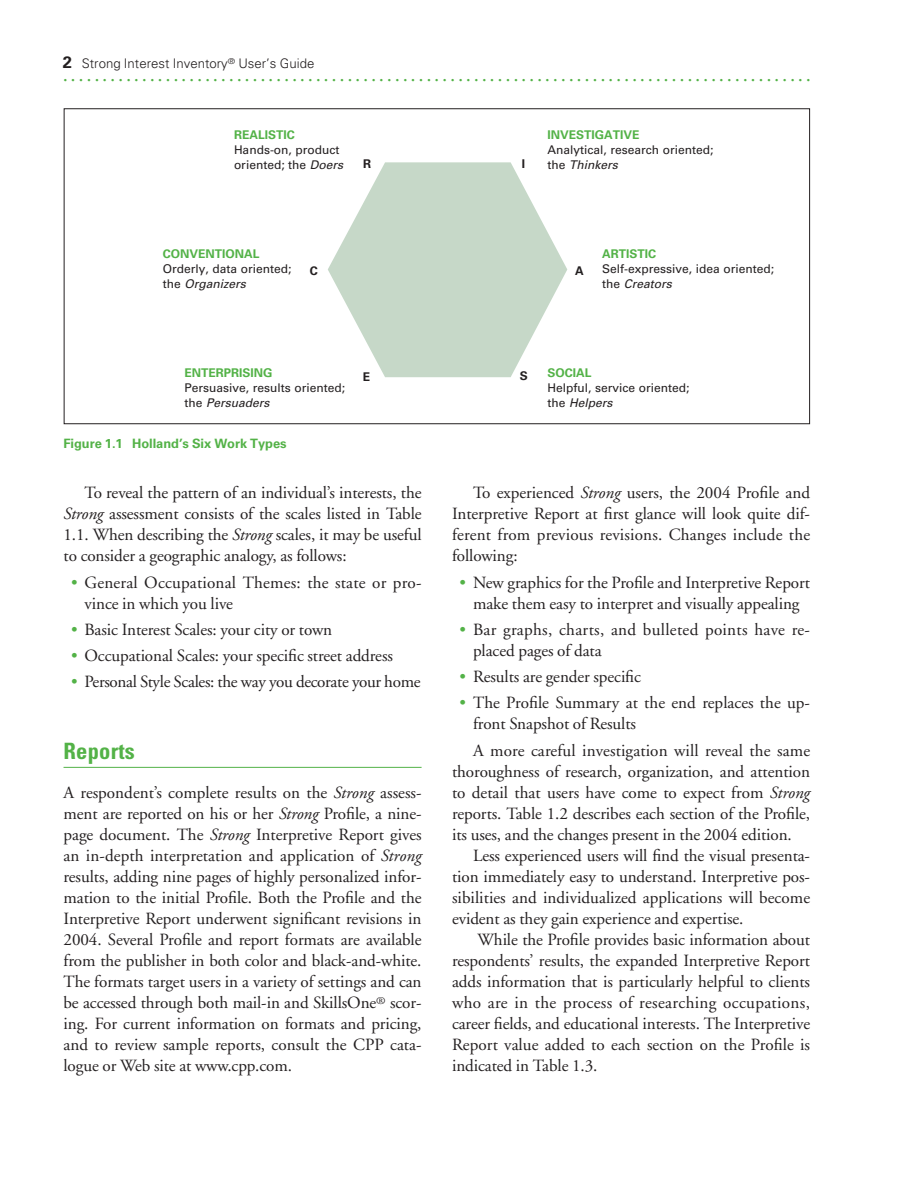
<style>
.page{position:relative;width:918px;height:1188px;background:#fff}
.page>*{position:absolute;margin:0;border:0;box-sizing:border-box;transform-origin:0 0}
.t1{font:700 condensed 22.5px "Univers";letter-spacing:.01em;color:#53b247}
.t2{font:21px "Adobe Garamond";color:#53b247}
.t3{font:17.1px/21px "Adobe Garamond";letter-spacing:-.005em;color:#231f20;text-align:justify}
.t4{font:17.1px/21px "Adobe Garamond";letter-spacing:.02em;color:#231f20}
.t5{font:300 13.2px "Univers";color:#231f20}
.t6{font:700 12.9px "Univers";letter-spacing:-.005em;color:#53b247}
.t7{font:12px/15px "Univers";color:#231f20}
.t8{font:700 12px "Univers";color:#53b247}
.t9{font:700 12px "Univers";color:#231f20}
.s1{font-weight:700;font-size:16.5px}
.s2{font-style:italic}
.s3{color:#53b247}
</style>
<div class="page">
<svg style="left:328px;top:162px;width:239px;height:215px;fill:#c6d8c8"></svg>
<hr style="left:64px;top:767px;width:358px;height:1px;background:#53b247">
<p class="t5" style="left:63px;top:58px;width:253px"><span class="s1">2</span> Strong Interest Inventory<sup>®</sup> User’s Guide</p>
<p class="t2" style="left:63px;top:66px;width:750px">...............................................................................................</p>
<p class="t8" style="left:234px;top:131px;width:62px">REALISTIC</p>
<p class="t7" style="left:234px;top:144px;width:111px">Hands-on, product oriented; the <span class="s2">Doers</span></p>
<p class="t9" style="left:363px;top:159px;width:10px">R</p>
<p class="t9" style="left:522px;top:159px;width:5px">I</p>
<p class="t8" style="left:547px;top:130px;width:94px">INVESTIGATIVE</p>
<p class="t7" style="left:547px;top:143px;width:168px">Analytical, research oriented; the <span class="s2">Thinkers</span></p>
<p class="t8" style="left:163px;top:250px;width:98px">CONVENTIONAL</p>
<p class="t7" style="left:163px;top:263px;width:130px">Orderly, data oriented; the <span class="s2">Organizers</span></p>
<p class="t9" style="left:310px;top:266px;width:10px">C</p>
<p class="t9" style="left:575px;top:266px;width:10px">A</p>
<p class="t8" style="left:602px;top:249px;width:56px">ARTISTIC</p>
<p class="t7" style="left:602px;top:262px;width:174px">Self-expressive, idea oriented; the <span class="s2">Creators</span></p>
<p class="t8" style="left:184px;top:368px;width:90px">ENTERPRISING</p>
<p class="t7" style="left:184px;top:381px;width:162px">Persuasive, results oriented; the <span class="s2">Persuaders</span></p>
<p class="t9" style="left:363px;top:372px;width:9px">E</p>
<p class="t6" style="left:63px;top:439px;width:225px">Figure 1.1 Holland’s Six Work Types</p>
<p class="t3" style="left:64px;top:484px;width:360px;text-indent:21px">To reveal the pattern of an individual’s interests, the <span class="s2">Strong</span> assessment consists of the scales listed in Table 1.1. When describing the <span class="s2">Strong</span> scales, it may be useful to consider a geographic analogy, as follows:</p>
<p class="t3" style="left:85px;top:573px;width:339px;text-indent:-14px"><span class="s3">•</span> General Occupational Themes: the state or pro&shy;vince in which you live</p>
<p class="t3" style="left:71px;top:620px;width:263px"><span class="s3">•</span> Basic Interest Scales: your city or town</p>
<p class="t3" style="left:71px;top:647px;width:323px"><span class="s3">•</span> Occupational Scales: your specific street address</p>
<p class="t3" style="left:71px;top:673px;width:351px"><span class="s3">•</span> Personal Style Scales: the way you decorate your home</p>
<h1 class="t1" style="left:64px;top:743px;width:73px">Reports</h1>
<p class="t3" style="left:64px;top:784px;width:360px">A respondent’s complete results on the <span class="s2">Strong</span> assess&shy;ment are reported on his or her <span class="s2">Strong</span> Profile, a nine&shy;page document. The <span class="s2">Strong</span> Interpretive Report gives an in-depth interpretation and application of <span class="s2">Strong </span>results, adding nine pages of highly personalized infor&shy;mation to the initial Profile. Both the Profile and the Interpretive Report underwent significant revisions in 2004. Several Profile and report formats are available from the publisher in both color and black-and-white.<br>The formats target users in a variety of settings and can be accessed through both mail-in and SkillsOne<sup>®</sup> scor&shy;ing. For current information on formats and pricing, and to review sample reports, consult the CPP cata&shy;logue or Web site at www.cpp.com.</p>
<p class="t9" style="left:520px;top:372px;width:10px">S</p>
<p class="t8" style="left:547px;top:368px;width:46px">SOCIAL</p>
<p class="t7" style="left:547px;top:381px;width:144px">Helpful, service oriented; the <span class="s2">Helpers</span></p>
<p class="t3" style="left:452px;top:484px;width:360px;text-indent:21px">To experienced <span class="s2">Strong</span> users, the 2004 Profile and Interpretive Report at first glance will look quite dif&shy;ferent from previous revisions. Changes include the following:</p>
<p class="t3" style="left:460px;top:573px;width:352px;text-align:center"><span class="s3">•</span> New graphics for the Profile and Interpretive Report make them easy to interpret and visually appealing</p>
<p class="t4" style="left:473px;top:620px;width:339px;text-indent:-14px"><span class="s3">•</span> Bar graphs, charts, and bulleted points have re&shy;placed pages of data</p>
<p class="t3" style="left:460px;top:668px;width:183px"><span class="s3">•</span> Results are gender specific</p>
<p class="t3" style="left:473px;top:694px;width:339px;text-indent:-13px"><span class="s3">•</span> The Profile Summary at the end replaces the up&shy;front Snapshot of Results</p>
<p class="t3" style="left:452px;top:741px;width:360px;text-indent:21px">A more careful investigation will reveal the same thoroughness of research, organization, and attention to detail that users have come to expect from <span class="s2">Strong </span>reports. Table 1.2 describes each section of the Profile, its uses, and the changes present in the 2004 edition.</p>
<p class="t3" style="left:452px;top:846px;width:360px;text-indent:21px">Less experienced users will find the visual presenta&shy;tion immediately easy to understand. Interpretive pos&shy;sibilities and individualized applications will become evident as they gain experience and expertise.</p>
<p class="t3" style="left:452px;top:930px;width:360px;text-indent:26px">While the Profile provides basic information about respondents’ results, the expanded Interpretive Report adds information that is particularly helpful to clients who are in the process of researching occupations, career fields, and educational interests. The Interpretive Report value added to each section on the Profile is indicated in Table 1.3.</p>
</div>
